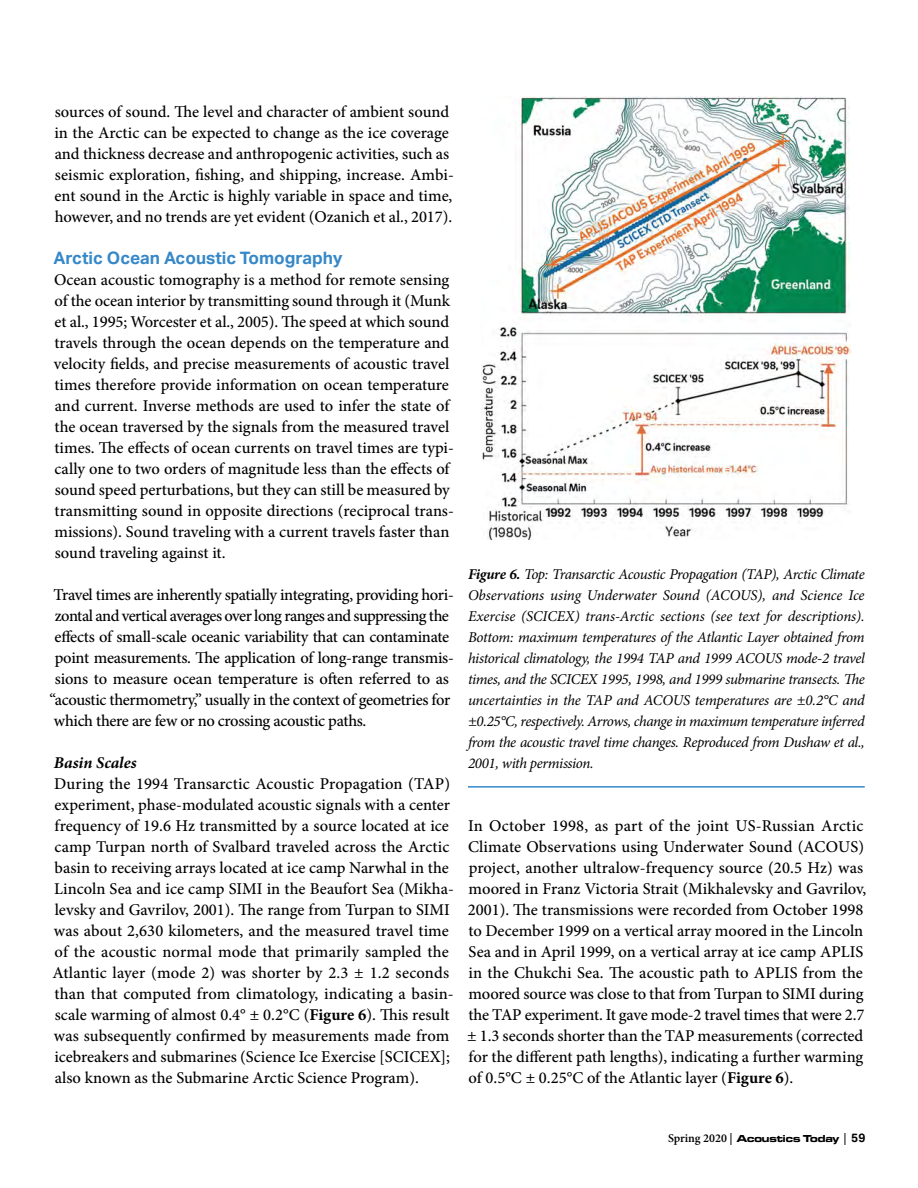
<style>
.page{position:relative;width:918px;height:1188px;background:#fff}
.page>*{position:absolute;margin:0;border:0;box-sizing:border-box;transform-origin:0 0}
.t1{font:700 17.25px "Aktiv Grotesk";color:#3688c8}
.t2{font:500 16.5px/21px "Minion Pro";letter-spacing:-.005em;color:#000}
.t3{font:500 16.5px "Minion Pro";letter-spacing:-.035em;color:#000}
.t4{font:italic 700 16.5px "Minion Pro";letter-spacing:.005em;color:#000}
.t5{font:italic 15px/21px "Minion Pro";letter-spacing:-.025em;color:#000;text-align:justify}
.t6{font:700 10.5px "Microgramma Ext D";color:#000}
.s1{font-weight:700}
.s2{font-family:"Minion Pro";font-weight:600;font-size:12px}
.s3{font-family:"Aktiv Grotesk";font-size:12px}
</style>
<div class="page">
<img style="left:482px;top:96px;width:369px;height:444px">
<hr style="left:468px;top:786px;width:397px;height:2px;background:#3688c8">
<p class="t2" style="left:54px;top:101px;width:401px">sources of sound. The level and character of ambient sound in the Arctic can be expected to change as the ice coverage and thickness decrease and anthropogenic activities, such as seismic exploration, fishing, and shipping, increase. Ambi&shy;ent sound in the Arctic is highly variable in space and time, however, and no trends are yet evident (Ozanich et al., 2017).</p>
<p class="t1" style="left:53px;top:247px;width:291px">Arctic Ocean Acoustic Tomography</p>
<p class="t2" style="left:54px;top:269px;width:401px">Ocean acoustic tomography is a method for remote sensing of the ocean interior by transmitting sound through it (Munk et al., 1995; Worcester et al., 2005). The speed at which sound travels through the ocean depends on the temperature and velocity fields, and precise measurements of acoustic travel times therefore provide information on ocean temperature and current. Inverse methods are used to infer the state of the ocean traversed by the signals from the measured travel times. The effects of ocean currents on travel times are typi&shy;cally one to two orders of magnitude less than the effects of sound speed perturbations, but they can still be measured by transmitting sound in opposite directions (reciprocal trans&shy;missions). Sound traveling with a current travels faster than sound traveling against it.</p>
<p class="t2" style="left:54px;top:584px;width:402px">Travel times are inherently spatially integrating, providing hori-</p>
<p class="t3" style="left:55px;top:605px;width:396px">zontal and vertical averages over long ranges and suppressing the</p>
<p class="t2" style="left:55px;top:626px;width:396px">effects of small-scale oceanic variability that can contaminate</p>
<p class="t2" style="left:55px;top:647px;width:401px">point measurements. The application of long-range transmis-</p>
<p class="t2" style="left:55px;top:668px;width:396px">sions to measure ocean temperature is often referred to as</p>
<p class="t2" style="left:49px;top:689px;width:402px">“acoustic thermometry,” usually in the context of geometries for</p>
<p class="t2" style="left:54px;top:710px;width:314px">which there are few or no crossing acoustic paths.</p>
<p class="t4" style="left:54px;top:751px;width:84px">Basin Scales</p>
<p class="t2" style="left:53px;top:773px;width:403px">During the 1994 Transarctic Acoustic Propagation (TAP) experiment, phase-modulated acoustic signals with a center frequency of 19.6 Hz transmitted by a source located at ice camp Turpan north of Svalbard traveled across the Arctic basin to receiving arrays located at ice camp Narwhal in the Lincoln Sea and ice camp SIMI in the Beaufort Sea (Mikha&shy;levsky and Gavrilov, 2001). The range from Turpan to SIMI was about 2,630 kilometers, and the measured travel time of the acoustic normal mode that primarily sampled the Atlantic layer (mode 2) was shorter by 2.3 ± 1.2 seconds than that computed from climatology, indicating a basin&shy;scale warming of almost 0.4° ± 0.2°C (<span class="s1">Figure 6</span>). This result was subsequently confirmed by measurements made from icebreakers and submarines (Science Ice Exercise [SCICEX]; also known as the Submarine Arctic Science Program).</p>
<p class="t5" style="left:468px;top:564px;width:398px"><span class="s1">Figure 6.</span> Top: Transarctic Acoustic Propagation (TAP), Arctic Climate Observations using Underwater Sound (ACOUS), and Science Ice Exercise (SCICEX) trans-Arctic sections (see text for descriptions).<br>Bottom: maximum temperatures of the Atlantic Layer obtained from historical climatology, the 1994 TAP and 1999 ACOUS mode-2 travel times, and the SCICEX 1995, 1998, and 1999 submarine transects. The uncertainties in the TAP and ACOUS temperatures are ±0.2°C and ±0.25°C, respectively. Arrows, change in maximum temperature inferred from the acoustic travel time changes. Reproduced from Dushaw et al., 2001, with permission.</p>
<p class="t2" style="left:467px;top:815px;width:401px">In October 1998, as part of the joint US-Russian Arctic Climate Observations using Underwater Sound (ACOUS) project, another ultralow-frequency source (20.5 Hz) was moored in Franz Victoria Strait (Mikhalevsky and Gavrilov, 2001). The transmissions were recorded from October 1998 to December 1999 on a vertical array moored in the Lincoln Sea and in April 1999, on a vertical array at ice camp APLIS in the Chukchi Sea. The acoustic path to APLIS from the moored source was close to that from Turpan to SIMI during the TAP experiment. It gave mode-2 travel times that were 2.7 ± 1.3 seconds shorter than the TAP measurements (corrected for the different path lengths), indicating a further warming of 0.5°C ± 0.25°C of the Atlantic layer (<span class="s1">Figure 6</span>).</p>
<p class="t6" style="left:668px;top:1131px;width:199px"><span class="s2">Spring 2020 |</span> Acoustics Today <span class="s2">|</span> <span class="s3">59</span></p>
</div>
